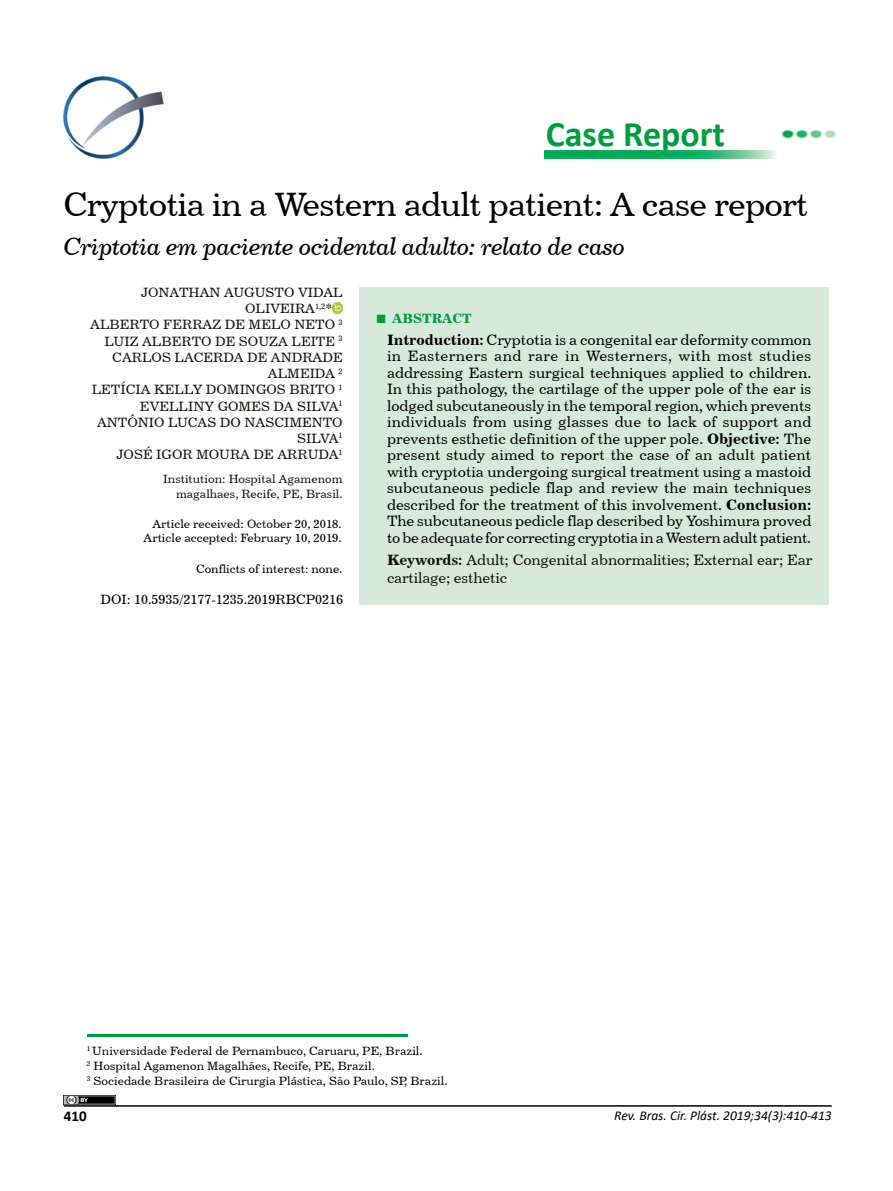
<style>
.page{position:relative;width:893px;height:1191px;background:#fff}
.page>*{position:absolute;margin:0;border:0;box-sizing:border-box;transform-origin:0 0}
.t1{font:700 36px "Calibri";color:#009d40}
.t2{font:33.75px "Century 731 BT Roman A";letter-spacing:-.025em;color:#000}
.t3{font:24.75px "Century 731 BT Italic A";letter-spacing:-.025em;color:#000}
.t4{font:15px/16.5px "Century 731 BT Roman A";letter-spacing:-.02em;color:#000;text-align:justify}
.t5{font:15px/18px "Century 731 BT Roman A";letter-spacing:-.01em;color:#12110c}
.t6{font:700 15px "Calibri";color:#000}
.t7{font:13.5px "Century 731 BT Roman A";color:#12110c}
.t8{font:italic 13.5px "Calibri";color:#000}
.t9{font:13.5px "Century 731 BT Roman A";color:#000}
.t10{font:13.5px "Century 731 BT Bold A";color:#009d40}
.t11{font:12px/15px "Century 731 BT Roman A";color:#000;text-align:right}
.t12{font:12px/14.4px "Century 731 BT Roman A";color:#12110c;text-align:right}
.s1{font-family:"Times New Roman";font-weight:700;font-size:18px}
.s2{font-family:"Century 731 BT Bold A"}
</style>
<div class="page">
<hr style="left:64px;top:1105px;width:768px;height:1px;background:#000">
<svg style="left:332px;top:303px;width:11px;height:10px"></svg>
<img style="left:63px;top:77px;width:101px;height:82px">
<hr style="left:87px;top:1034px;width:320px;height:3px;background:#009d40">
<img style="left:64px;top:1095px;width:51px;height:9px">
<div style="left:359px;top:287px;width:470px;height:317px;background:#d7ead9"></div>
<img style="left:781px;top:129px;width:55px;height:10px">
<img style="left:545px;top:150px;width:232px;height:8px">
<h1 class="t1" style="left:546px;top:109px;width:181px">Case Report</h1>
<h2 class="t2" style="left:63px;top:183px;width:746px">Cryptotia in a Western adult patient: A case report</h2>
<h3 class="t3" style="left:63px;top:231px;width:563px">Criptotia em paciente ocidental adulto: relato de caso</h3>
<p class="t7" style="left:141px;top:284px;width:203px">JONATHAN AUGUSTO VIDAL</p>
<p class="t7" style="left:245px;top:300px;width:88px">OLIVEIRA<sup>1,2</sup>*</p>
<p class="t7" style="left:90px;top:316px;width:254px">ALBERTO FERRAZ DE MELO NETO <sup>3</sup></p>
<p class="t7" style="left:105px;top:333px;width:240px">LUIZ ALBERTO DE SOUZA LEITE <sup>3</sup></p>
<p class="t7" style="left:112px;top:349px;width:232px">CARLOS LACERDA DE ANDRADE</p>
<p class="t7" style="left:268px;top:365px;width:76px">ALMEIDA <sup>2</sup></p>
<p class="t7" style="left:92px;top:381px;width:252px">LETÍCIA KELLY DOMINGOS BRITO <sup>1</sup></p>
<p class="t7" style="left:140px;top:397px;width:204px">EVELLINY GOMES DA SILVA<sup>1</sup></p>
<p class="t7" style="left:97px;top:414px;width:247px">ANTÔNIO LUCAS DO NASCIMENTO</p>
<p class="t7" style="left:297px;top:430px;width:47px">SILVA<sup>1</sup></p>
<p class="t7" style="left:116px;top:446px;width:228px">JOSÉ IGOR MOURA DE ARRUDA<sup>1</sup></p>
<p class="t12" style="left:163px;top:472px;width:181px">Institution: Hospital Agamenom magalhaes, Recife, PE, Brasil.</p>
<p class="t11" style="left:144px;top:516px;width:199px;line-height:14.4px">Article received: October 20, 2018.<br>Article accepted: February 10, 2019.</p>
<p class="t11" style="left:196px;top:561px;width:148px">Conflicts of interest: none.</p>
<p class="t9" style="left:101px;top:591px;width:244px">DOI: 10.5935/2177-1235.2019RBCP0216</p>
<p class="t10" style="left:376px;top:310px;width:98px"><span class="s1">■</span> ABSTRACT</p>
<p class="t4" style="left:387px;top:331px;width:426px"><span class="s2">Introduction:</span> Cryptotia is a congenital ear deformity common in Easterners and rare in Westerners, with most studies addressing Eastern surgical techniques applied to children.<br>In this pathology, the cartilage of the upper pole of the ear is lodged subcutaneously in the temporal region, which prevents individuals from using glasses due to lack of support and prevents esthetic definition of the upper pole. <span class="s2">Objective:</span> The present study aimed to report the case of an adult patient with cryptotia undergoing surgical treatment using a mastoid subcutaneous pedicle flap and review the main techniques described for the treatment of this involvement. <span class="s2">Conclusion:<br></span>The subcutaneous pedicle flap described by Yoshimura proved to be adequate for correcting cryptotia in a Western adult patient.</p>
<p class="t5" style="left:387px;top:550px;width:427px"><span class="s2">Keywords:</span> Adult; Congenital abnormalities; External ear; Ear cartilage; esthetic</p>
<p class="t11" style="left:87px;top:1042px;width:362px;text-align:left"><sup>1</sup> Universidade Federal de Pernambuco, Caruaru, PE, Brazil.<br><sup>2</sup> Hospital Agamenon Magalhães, Recife, PE, Brazil.<br><sup>3</sup> Sociedade Brasileira de Cirurgia Plástica, São Paulo, SP, Brazil.</p>
<p class="t6" style="left:64px;top:1105px;width:24px">410</p>
<p class="t8" style="left:614px;top:1106px;width:219px">Rev. Bras. Cir. Plást. 2019;34(3):410-413</p>
</div>
